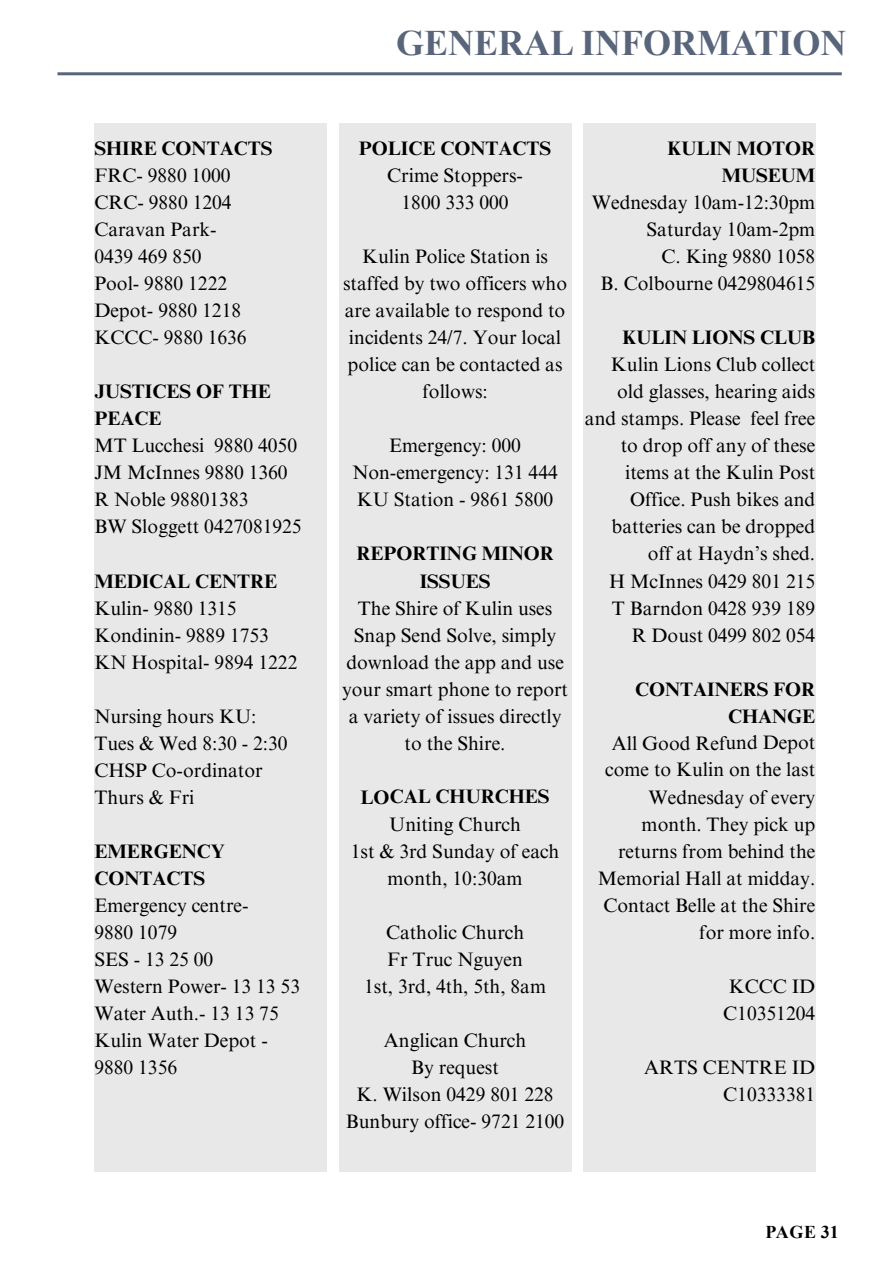
<style>
.page{position:relative;width:893px;height:1263px;background:#fff}
.page>*{position:absolute;margin:0;border:0;box-sizing:border-box;transform-origin:0 0}
.t1{font:700 36px "Times New Roman";color:#59657b}
.t2{font:19.5px/27px "Times NRMT Pro";color:#000;text-align:center}
.t3{font:700 19.5px/27px "Times NRMT Pro";color:#000}
.t4{font:700 18px "Times New Roman";letter-spacing:.015em;color:#000}
</style>
<div class="page">
<hr style="left:57px;top:72px;width:785px;height:3px;background:#59657b">
<div style="left:94px;top:123px;width:233px;height:1049px;background:#e8e8e8"></div>
<div style="left:339px;top:123px;width:232px;height:1049px;background:#e8e8e8"></div>
<div style="left:583px;top:123px;width:232px;height:1049px;background:#e8e8e8"></div>
<p class="t3" style="left:94px;top:136px;width:180px">SHIRE CONTACTS</p>
<p class="t2" style="left:94px;top:163px;width:154px;text-align:left">FRC- 9880 1000<br>CRC- 9880 1204<br>Caravan Park-<br>0439 469 850<br>Pool- 9880 1222<br>Depot- 9880 1218<br>KCCC- 9880 1636</p>
<p class="t3" style="left:94px;top:379px;width:178px">JUSTICES OF THE<br>PEACE</p>
<p class="t2" style="left:94px;top:433px;width:209px;text-align:left">MT Lucchesi 9880 4050<br>JM McInnes 9880 1360<br>R Noble 98801383<br>BW Sloggett 0427081925</p>
<p class="t3" style="left:94px;top:568px;width:184px">MEDICAL CENTRE</p>
<p class="t2" style="left:94px;top:595px;width:205px;text-align:left">Kulin- 9880 1315<br>Kondinin- 9889 1753<br>KN Hospital- 9894 1222</p>
<p class="t2" style="left:94px;top:703px;width:195px;text-align:left">Nursing hours KU:<br>Tues &amp; Wed 8:30 - 2:30<br>CHSP Co-ordinator<br>Thurs &amp; Fri</p>
<p class="t3" style="left:94px;top:838px;width:132px">EMERGENCY<br>CONTACTS</p>
<p class="t2" style="left:94px;top:892px;width:207px;text-align:left">Emergency centre-<br>9880 1079<br>SES - 13 25 00<br>Western Power- 13 13 53<br>Water Auth.- 13 13 75<br>Kulin Water Depot -<br>9880 1356</p>
<h1 class="t1" style="left:396px;top:17px;width:452px">GENERAL INFORMATION</h1>
<p class="t3" style="left:359px;top:136px;width:194px">POLICE CONTACTS</p>
<p class="t2" style="left:387px;top:163px;width:137px">Crime Stoppers-<br>1800 333 000</p>
<p class="t2" style="left:343px;top:244px;width:225px">Kulin Police Station is staffed by two officers who are available to respond to incidents 24/7. Your local police can be contacted as follows:</p>
<p class="t2" style="left:352px;top:433px;width:207px">Emergency: 000<br>Non-emergency: 131 444<br>KU Station - 9861 5800</p>
<p class="t3" style="left:356px;top:541px;width:199px;text-align:center">REPORTING MINOR<br>ISSUES</p>
<p class="t2" style="left:342px;top:595px;width:227px">The Shire of Kulin uses<br>Snap Send Solve, simply download the app and use your smart phone to report a variety of issues directly to the Shire.</p>
<p class="t3" style="left:361px;top:784px;width:190px">LOCAL CHURCHES</p>
<p class="t2" style="left:351px;top:811px;width:210px">Uniting Church<br>1st &amp; 3rd Sunday of each month, 10:30am</p>
<p class="t2" style="left:364px;top:919px;width:183px">Catholic Church<br>Fr Truc Nguyen<br>1st, 3rd, 4th, 5th, 8am</p>
<p class="t2" style="left:346px;top:1027px;width:220px">Anglican Church<br>By request<br>K. Wilson 0429 801 228<br>Bunbury office- 9721 2100</p>
<p class="t3" style="left:667px;top:136px;width:149px;text-align:right">KULIN MOTOR<br>MUSEUM</p>
<p class="t2" style="left:592px;top:190px;width:225px;text-align:right">Wednesday 10am-12:30pm<br>Saturday 10am-2pm<br>C. King 9880 1058<br>B. Colbourne 0429804615</p>
<p class="t3" style="left:622px;top:325px;width:194px">KULIN LIONS CLUB</p>
<p class="t2" style="left:585px;top:352px;width:232px;text-align:right">Kulin Lions Club collect old glasses, hearing aids and stamps. Please feel free to drop off any of these items at the Kulin Post<br>Office. Push bikes and batteries can be dropped off at Haydn’s shed.<br>H McInnes 0429 801 215<br>T Barndon 0428 939 189<br>R Doust 0499 802 054</p>
<p class="t3" style="left:635px;top:676px;width:182px;text-align:right">CONTAINERS FOR<br>CHANGE</p>
<p class="t2" style="left:598px;top:730px;width:219px;text-align:right">All Good Refund Depot come to Kulin on the last<br>Wednesday of every month. They pick up returns from behind the<br>Memorial Hall at midday.<br>Contact Belle at the Shire for more info.</p>
<p class="t2" style="left:723px;top:973px;width:94px;text-align:left">KCCC ID<br>C10351204</p>
<p class="t2" style="left:644px;top:1054px;width:173px;text-align:right">ARTS CENTRE ID<br>C10333381</p>
<p class="t4" style="left:766px;top:1219px;width:75px">PAGE 31</p>
</div>
